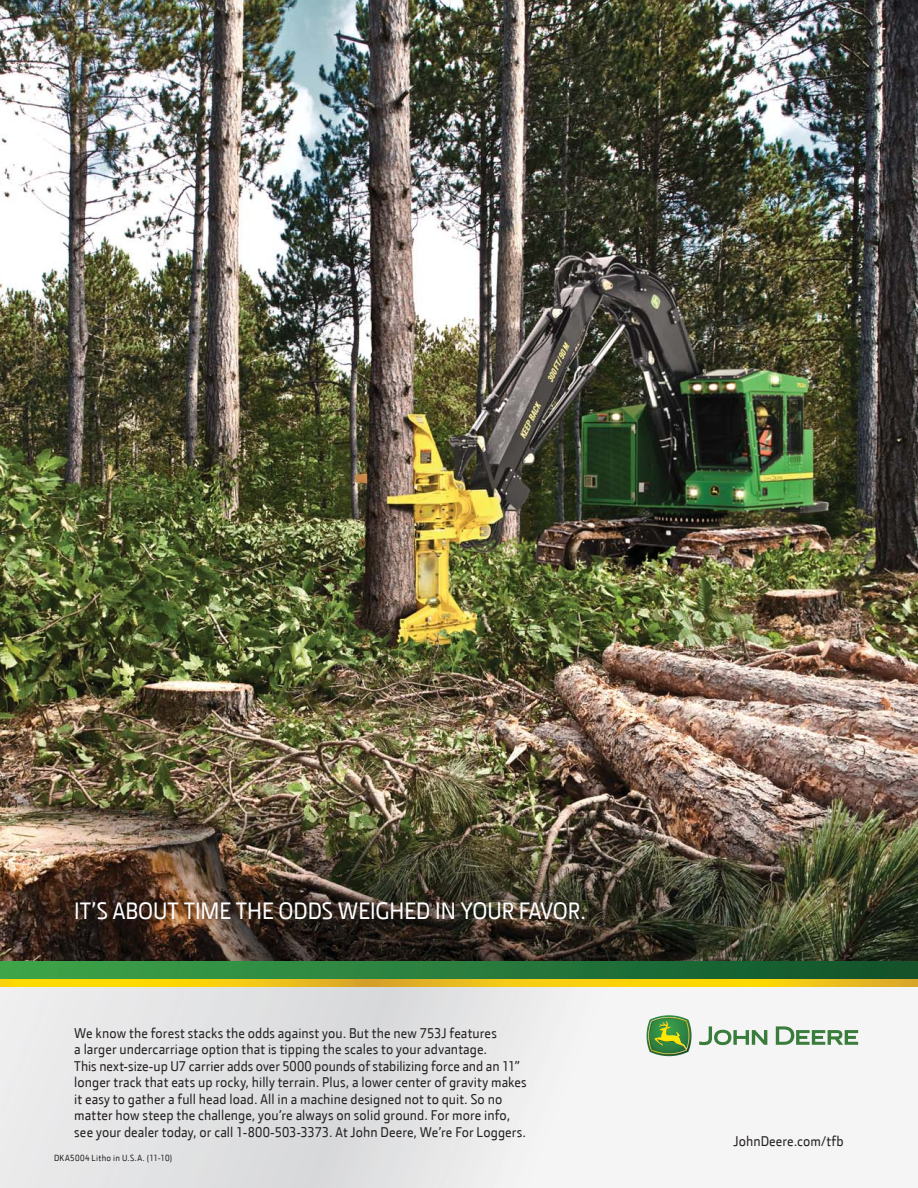
<style>
.page{position:relative;width:918px;height:1188px;background:#fff}
.page>*{position:absolute;margin:0;border:0;box-sizing:border-box;transform-origin:0 0}
.t1{font:24px "JD Sans";color:#fff}
.t2{font:14.25px/16.5px "JD Sans";letter-spacing:.005em;color:#231f20}
.t3{font:9px "JD Sans";letter-spacing:.035em;color:#231f20}
</style>
<div class="page">
<img style="left:0;top:0;width:918px;height:962px">
<svg style="left:0;top:986px;width:918px;height:202px"></svg>
<svg style="left:0;top:962px;width:918px;height:18px;background:#328039"></svg>
<svg style="left:0;top:980px;width:918px;height:6px;background:#f1c811"></svg>
<svg style="left:776px;top:1026px;width:82px;height:19px"></svg>
<svg style="left:699px;top:1026px;width:68px;height:19px"></svg>
<svg style="left:647px;top:1016px;width:44px;height:40px;background:#689d4d"></svg>
<h1 class="t1" style="left:74px;top:898px;width:513px">IT’S ABOUT TIME THE ODDS WEIGHED IN YOUR FAVOR.</h1>
<p class="t2" style="left:74px;top:1025px;width:454px">We know the forest stacks the odds against you. But the new 753J features<br>a larger undercarriage option that is tipping the scales to your advantage.<br>This next-size-up U7 carrier adds over 5000 pounds of stabilizing force and an 11” longer track that eats up rocky, hilly terrain. Plus, a lower center of gravity makes it easy to gather a full head load. All in a machine designed not to quit. So no matter how steep the challenge, you’re always on solid ground. For more info, see your dealer today, or call 1-800-503-3373. At John Deere, We’re For Loggers.</p>
<p class="t3" style="left:54px;top:1153px;width:120px">DKA5004 Litho in U.S.A. (11-10)</p>
<p class="t2" style="left:734px;top:1133px;width:112px">JohnDeere.com/tfb</p>
</div>
